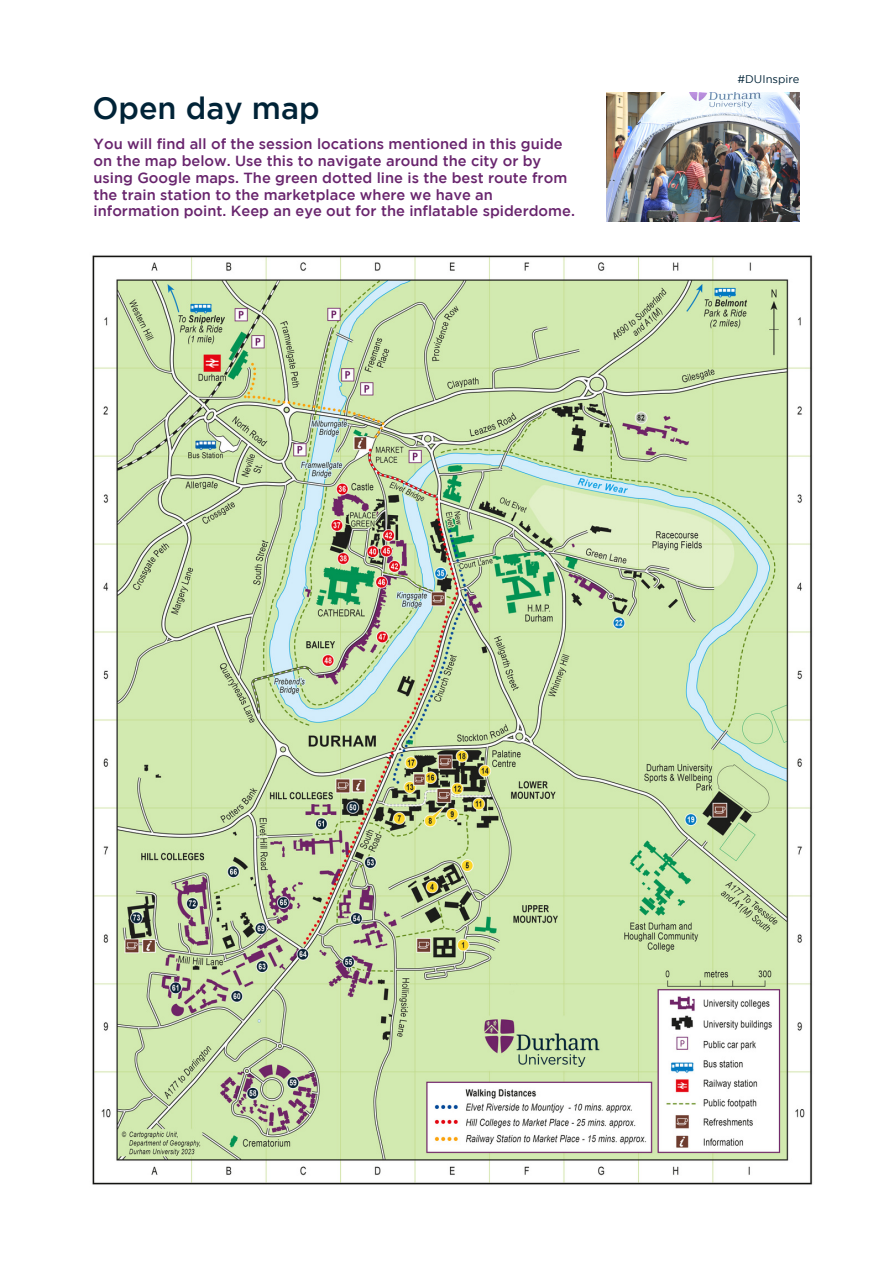
<style>
.page{position:relative;width:893px;height:1264px;background:#fff}
.page>*{position:absolute;margin:0;border:0;box-sizing:border-box;transform-origin:0 0}
.t1{font:500 30.6px "Gotham";color:#002337}
.t2{font:500 14.7px/16.8px "Gotham";color:#68246d}
.t3{font:11.1px "Gotham";color:#002337}
</style>
<div class="page">
<img style="left:606px;top:92px;width:193px;height:130px">
<img style="left:92px;top:255px;width:721px;height:930px">
<svg style="left:414px;top:772px;width:11px;height:13px"></svg>
<p class="t1" style="left:92px;top:96px;width:229px">Open day map</p>
<p class="t2" style="left:94px;top:137px;width:483px">You will find all of the session locations mentioned in this guide on the map below. Use this to navigate around the city or by using Google maps. The green dotted line is the best route from the train station to the marketplace where we have an information point. Keep an eye out for the inflatable spiderdome.</p>
<p class="t3" style="left:737px;top:75px;width:64px">#DUInspire</p>
</div>
